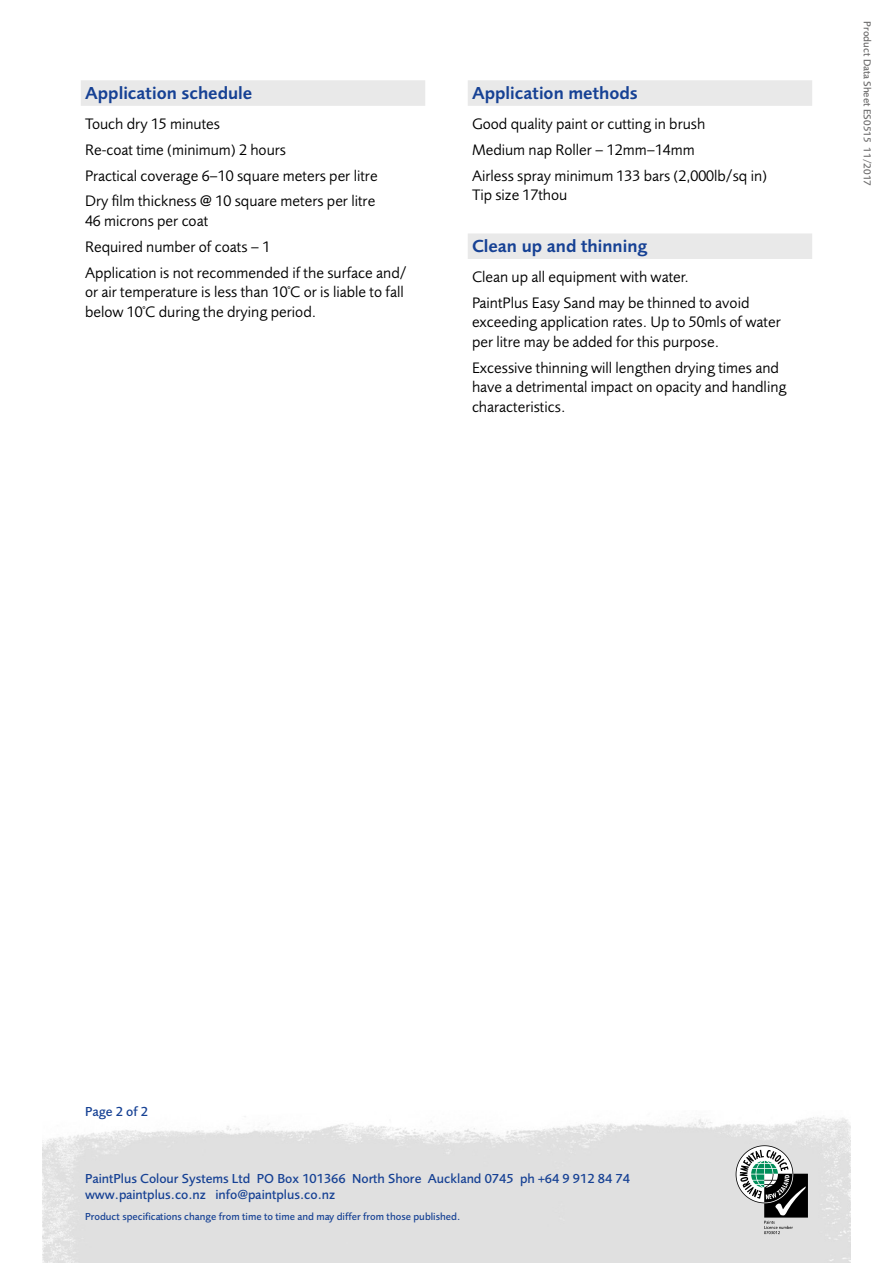
<style>
.page{position:relative;width:893px;height:1263px;background:#fff}
.page>*{position:absolute;margin:0;border:0;box-sizing:border-box;transform-origin:0 0}
.t1{font:600 18px "Foundry Sans";color:#164194}
.t2{font:15.75px/26px "Foundry Sans";color:#000}
.t3{font:500 13.5px/16.5px "Foundry Sans";color:#164194}
.t4{font:500 10.5px "Foundry Sans";color:#164194}
.t5{font:500 10.5px "Foundry Sans";color:#706f6f}
</style>
<div class="page">
<img style="left:43px;top:1117px;width:807px;height:146px">
<svg style="left:736px;top:1145px;width:72px;height:89px"></svg>
<div style="left:81px;top:80px;width:344px;height:26px;background:#e9e9e9"></div>
<div style="left:468px;top:80px;width:344px;height:26px;background:#e9e9e9"></div>
<div style="left:468px;top:233px;width:344px;height:26px;background:#e9e9e9"></div>
<p class="t1" style="left:85px;top:82px;width:169px">Application schedule</p>
<p class="t2" style="left:85px;top:110px;width:294px">Touch dry 15 minutes<br>Re-coat time (minimum) 2 hours<br>Practical coverage 6–10 square meters per litre Dry film thickness @ 10 square meters per litre</p>
<p class="t2" style="left:85px;top:208px;width:323px">46 microns per coat<br>Required number of coats – 1<br>Application is not recommended if the surface and/</p>
<p class="t2" style="left:85px;top:282px;width:320px;line-height:19.5px">or air temperature is less than 10˚C or is liable to fall below 10˚C during the drying period.</p>
<p class="t1" style="left:472px;top:82px;width:167px">Application methods</p>
<p class="t2" style="left:472px;top:110px;width:297px">Good quality paint or cutting in brush<br>Medium nap Roller – 12mm–14mm<br>Airless spray minimum 133 bars (2,000lb/sq in)</p>
<p class="t2" style="left:472px;top:182px;width:97px">Tip size 17thou</p>
<p class="t1" style="left:472px;top:235px;width:177px">Clean up and thinning</p>
<p class="t2" style="left:472px;top:264px;width:279px">Clean up all equipment with water.<br>PaintPlus Easy Sand may be thinned to avoid</p>
<p class="t2" style="left:472px;top:312px;width:310px;line-height:19.5px">exceeding application rates. Up to 50mls of water per litre may be added for this purpose.</p>
<p class="t2" style="left:472px;top:358px;width:316px;line-height:19.5px">Excessive thinning will lengthen drying times and have a detrimental impact on opacity and handling characteristics.</p>
<p class="t5" style="left:873px;top:21px;width:166px;rotate:90deg">Product Data Sheet ES0515 11/2017</p>
<p class="t3" style="left:85px;top:1103px;width:65px">Page 2 of 2</p>
<p class="t3" style="left:85px;top:1170px;width:547px">PaintPlus Colour Systems Ltd PO Box 101366 North Shore Auckland 0745 ph +64 9 912 84 74 www.paintplus.co.nz info@paintplus.co.nz</p>
<p class="t4" style="left:85px;top:1211px;width:377px">Product specifications change from time to time and may differ from those published.</p>
</div>
